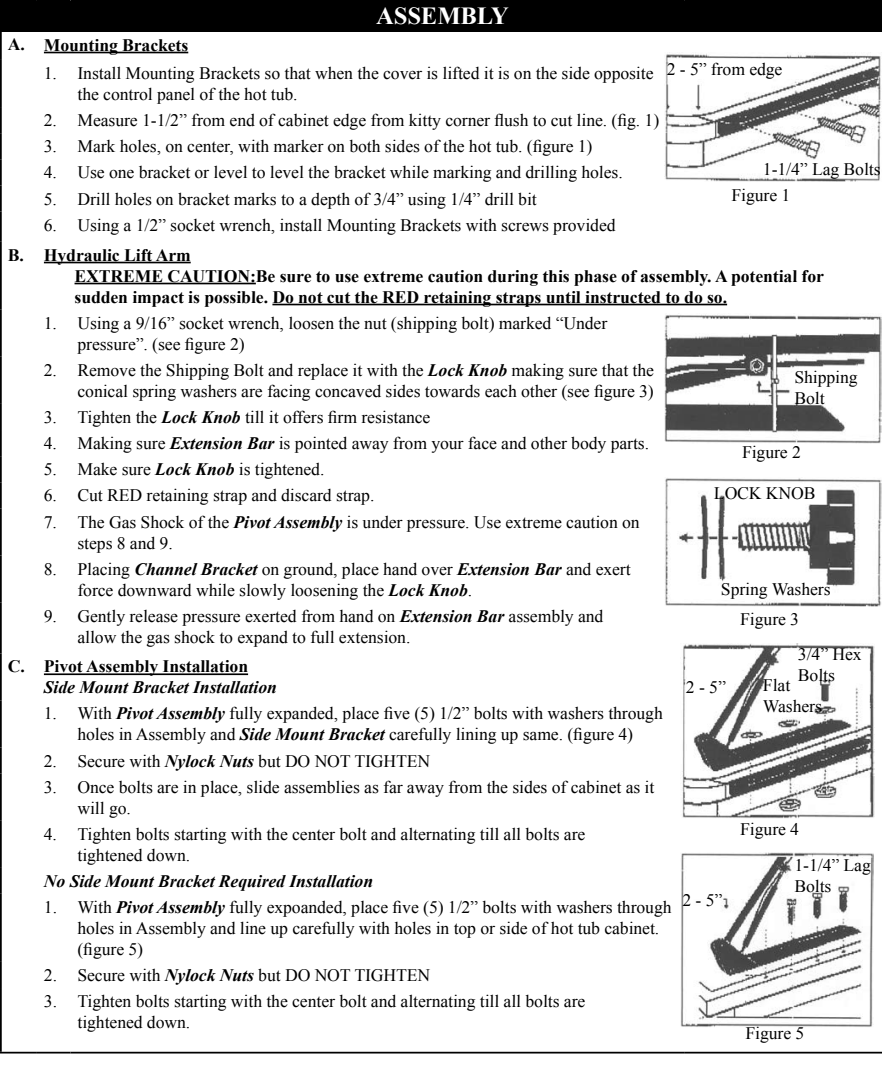
<style>
.page{position:relative;width:882px;height:1071px;background:#fff}
.page>*{position:absolute;margin:0;border:0;box-sizing:border-box;transform-origin:0 0}
.t1{font:700 24.5px "Times New Roman";color:#fff}
.t2{font:17.5px/21px "Times New Roman";color:#000}
.t3{font:700 17.5px/21px "Times New Roman";color:#000}
.t4{font:italic 700 17.5px "Times New Roman";color:#000}
.s1{font-weight:700;font-style:italic}
</style>
<div class="page">
<div style="left:1px;top:1px;width:881px;height:30px;background:#000"></div>
<hr style="left:0;top:0;width:37px;height:2px;background:#000">
<hr style="left:0;top:2px;width:2px;height:29px;background:#000">
<hr style="left:37px;top:0;width:33px;height:2px;background:#000">
<hr style="left:70px;top:0;width:615px;height:2px;background:#000">
<hr style="left:685px;top:0;width:197px;height:2px;background:#000">
<hr style="left:0;top:31px;width:2px;height:29px;background:#000">
<hr style="left:0;top:60px;width:2px;height:47px;background:#000">
<hr style="left:0;top:107px;width:2px;height:26px;background:#000">
<hr style="left:0;top:133px;width:2px;height:26px;background:#000">
<hr style="left:0;top:159px;width:2px;height:26px;background:#000">
<hr style="left:0;top:185px;width:2px;height:27px;background:#000">
<hr style="left:0;top:212px;width:2px;height:30px;background:#000">
<hr style="left:0;top:242px;width:2px;height:68px;background:#000">
<hr style="left:881px;top:212px;width:1px;height:30px;background:#000">
<hr style="left:881px;top:242px;width:1px;height:68px;background:#000">
<hr style="left:0;top:310px;width:2px;height:47px;background:#000">
<hr style="left:881px;top:310px;width:1px;height:47px;background:#000">
<hr style="left:0;top:357px;width:2px;height:47px;background:#000">
<hr style="left:0;top:404px;width:2px;height:26px;background:#000">
<hr style="left:0;top:430px;width:2px;height:26px;background:#000">
<hr style="left:0;top:456px;width:2px;height:26px;background:#000">
<hr style="left:0;top:482px;width:2px;height:26px;background:#000">
<hr style="left:0;top:508px;width:2px;height:48px;background:#000">
<hr style="left:0;top:556px;width:2px;height:47px;background:#000">
<hr style="left:0;top:603px;width:2px;height:51px;background:#000">
<hr style="left:881px;top:603px;width:1px;height:51px;background:#000">
<hr style="left:0;top:654px;width:2px;height:46px;background:#000">
<hr style="left:881px;top:654px;width:1px;height:46px;background:#000">
<hr style="left:0;top:700px;width:2px;height:47px;background:#000">
<hr style="left:881px;top:700px;width:1px;height:47px;background:#000">
<hr style="left:0;top:747px;width:2px;height:27px;background:#000">
<hr style="left:0;top:774px;width:2px;height:47px;background:#000">
<hr style="left:881px;top:774px;width:1px;height:47px;background:#000">
<hr style="left:0;top:821px;width:2px;height:47px;background:#000">
<hr style="left:881px;top:821px;width:1px;height:47px;background:#000">
<hr style="left:0;top:868px;width:2px;height:26px;background:#000">
<hr style="left:0;top:894px;width:2px;height:68px;background:#000">
<hr style="left:881px;top:894px;width:1px;height:68px;background:#000">
<hr style="left:0;top:962px;width:2px;height:26px;background:#000">
<hr style="left:0;top:988px;width:2px;height:64px;background:#000">
<hr style="left:881px;top:988px;width:1px;height:64px;background:#000">
<hr style="left:0;top:1052px;width:37px;height:2px;background:#000">
<hr style="left:37px;top:1052px;width:33px;height:2px;background:#000">
<hr style="left:70px;top:1052px;width:615px;height:2px;background:#000">
<hr style="left:685px;top:1052px;width:197px;height:2px;background:#000">
<hr style="left:44px;top:52px;width:144px;height:1px;background:#000">
<hr style="left:44px;top:262px;width:147px;height:1px;background:#000">
<hr style="left:75px;top:283px;width:181px;height:1px;background:#000">
<hr style="left:272px;top:304px;width:455px;height:1px;background:#000">
<hr style="left:44px;top:673px;width:204px;height:2px;background:#000">
<img style="left:664px;top:52px;width:217px;height:130px">
<img style="left:665px;top:313px;width:217px;height:130px">
<img style="left:665px;top:478px;width:217px;height:128px">
<img style="left:682px;top:643px;width:193px;height:176px">
<img style="left:681px;top:852px;width:192px;height:175px">
<h1 class="t1" style="left:376px;top:-1px;width:135px">ASSEMBLY</h1>
<p class="t3" style="left:8px;top:34px;width:182px">A. Mounting Brackets</p>
<p class="t2" style="left:77px;top:62px;width:578px;text-indent:-34px">1. Install Mounting Brackets so that when the cover is lifted it is on the side opposite the control panel of the hot tub.</p>
<p class="t2" style="left:44px;top:110px;width:617px">2. Measure 1-1/2” from end of cabinet edge from kitty corner flush to cut line. (fig. 1)</p>
<p class="t2" style="left:44px;top:136px;width:550px">3. Mark holes, on center, with marker on both sides of the hot tub. (figure 1)</p>
<p class="t2" style="left:44px;top:162px;width:581px">4. Use one bracket or level to level the bracket while marking and drilling holes.</p>
<p class="t2" style="left:44px;top:188px;width:494px">5. Drill holes on bracket marks to a depth of 3/4” using 1/4” drill bit</p>
<p class="t2" style="left:44px;top:214px;width:573px">6. Using a 1/2” socket wrench, install Mounting Brackets with screws provided</p>
<p class="t3" style="left:75px;top:244px;width:751px;text-indent:-67px">B. Hydraulic Lift Arm<br>EXTREME CAUTION:Be sure to use extreme caution during this phase of assembly. A potential for sudden impact is possible. Do not cut the RED retaining straps until instructed to do so.</p>
<p class="t2" style="left:77px;top:312px;width:531px;text-indent:-34px">1. Using a 9/16” socket wrench, loosen the nut (shipping bolt) marked “Under pressure”. (see figure 2)</p>
<p class="t2" style="left:44px;top:359px;width:612px;text-align:right">2. Remove the Shipping Bolt and replace it with the <span class="s1">Lock Knob</span> making sure that the conical spring washers are facing concaved sides towards each other (see figure 3)</p>
<p class="t2" style="left:44px;top:406px;width:388px">3. Tighten the <span class="s1">Lock Knob</span> till it offers firm resistance</p>
<p class="t2" style="left:44px;top:432px;width:607px">4. Making sure <span class="s1">Extension Bar</span> is pointed away from your face and other body parts.</p>
<p class="t2" style="left:44px;top:459px;width:282px">5. Make sure <span class="s1">Lock Knob</span> is tightened.</p>
<p class="t2" style="left:44px;top:485px;width:332px">6. Cut RED retaining strap and discard strap.</p>
<p class="t2" style="left:77px;top:511px;width:564px;text-indent:-34px">7. The Gas Shock of the <span class="s1">Pivot Assembly</span> is under pressure. Use extreme caution on steps 8 and 9.</p>
<p class="t2" style="left:77px;top:558px;width:555px;text-indent:-34px">8. Placing <span class="s1">Channel Bracket</span> on ground, place hand over <span class="s1">Extension Bar</span> and exert force downward while slowly loosening the <span class="s1">Lock Knob</span>.</p>
<p class="t2" style="left:77px;top:605px;width:527px;text-indent:-34px">9. Gently release pressure exerted from hand on <span class="s1">Extension Bar</span> assembly and allow the gas shock to expand to full extension.</p>
<p class="t3" style="left:8px;top:656px;width:242px">C. Pivot Assembly Installation</p>
<p class="t4" style="left:44px;top:675px;width:235px">Side Mount Bracket Installation</p>
<p class="t2" style="left:44px;top:703px;width:621px;text-align:center">1. With <span class="s1">Pivot Assembly</span> fully expanded, place five (5) 1/2” bolts with washers through holes in Assembly and <span class="s1">Side Mount Bracket</span> carefully lining up same. (figure 4)</p>
<p class="t2" style="left:44px;top:750px;width:388px">2. Secure with <span class="s1">Nylock Nuts</span> but DO NOT TIGHTEN</p>
<p class="t2" style="left:77px;top:776px;width:578px;text-indent:-34px">3. Once bolts are in place, slide assemblies as far away from the sides of cabinet as it will go.</p>
<p class="t2" style="left:77px;top:823px;width:510px;text-indent:-34px">4. Tighten bolts starting with the center bolt and alternating till all bolts are tightened down.</p>
<p class="t4" style="left:44px;top:869px;width:331px">No Side Mount Bracket Required Installation</p>
<p class="t2" style="left:77px;top:896px;width:596px;text-indent:-34px">1. With <span class="s1">Pivot Assembly</span> fully expoanded, place five (5) 1/2” bolts with washers through holes in Assembly and line up carefully with holes in top or side of hot tub cabinet. (figure 5)</p>
<p class="t2" style="left:44px;top:964px;width:388px">2. Secure with <span class="s1">Nylock Nuts</span> but DO NOT TIGHTEN</p>
<p class="t2" style="left:77px;top:990px;width:510px;text-indent:-34px">3. Tighten bolts starting with the center bolt and alternating till all bolts are tightened down.</p>
<p class="t2" style="left:667px;top:59px;width:118px">2 - 5” from edge</p>
<p class="t2" style="left:763px;top:158px;width:120px">1-1/4” Lag Bolts</p>
<p class="t2" style="left:732px;top:185px;width:61px">Figure 1</p>
<p class="t2" style="left:794px;top:367px;width:65px">Shipping<br>Bolt</p>
<p class="t2" style="left:742px;top:442px;width:61px">Figure 2</p>
<p class="t2" style="left:714px;top:482px;width:103px">LOCK KNOB</p>
<p class="t2" style="left:721px;top:578px;width:111px">Spring Washers</p>
<p class="t2" style="left:740px;top:608px;width:61px">Figure 3</p>
<p class="t2" style="left:798px;top:643px;width:66px">3/4” Hex<br>Bolts</p>
<p class="t2" style="left:763px;top:675px;width:61px">Flat<br>Washers</p>
<p class="t2" style="left:686px;top:676px;width:42px">2 - 5”</p>
<p class="t2" style="left:740px;top:818px;width:61px">Figure 4</p>
<p class="t2" style="left:794px;top:855px;width:78px">1-1/4” Lag<br>Bolts</p>
<p class="t2" style="left:682px;top:890px;width:42px">2 - 5”</p>
<p class="t2" style="left:745px;top:1023px;width:61px">Figure 5</p>
</div>
